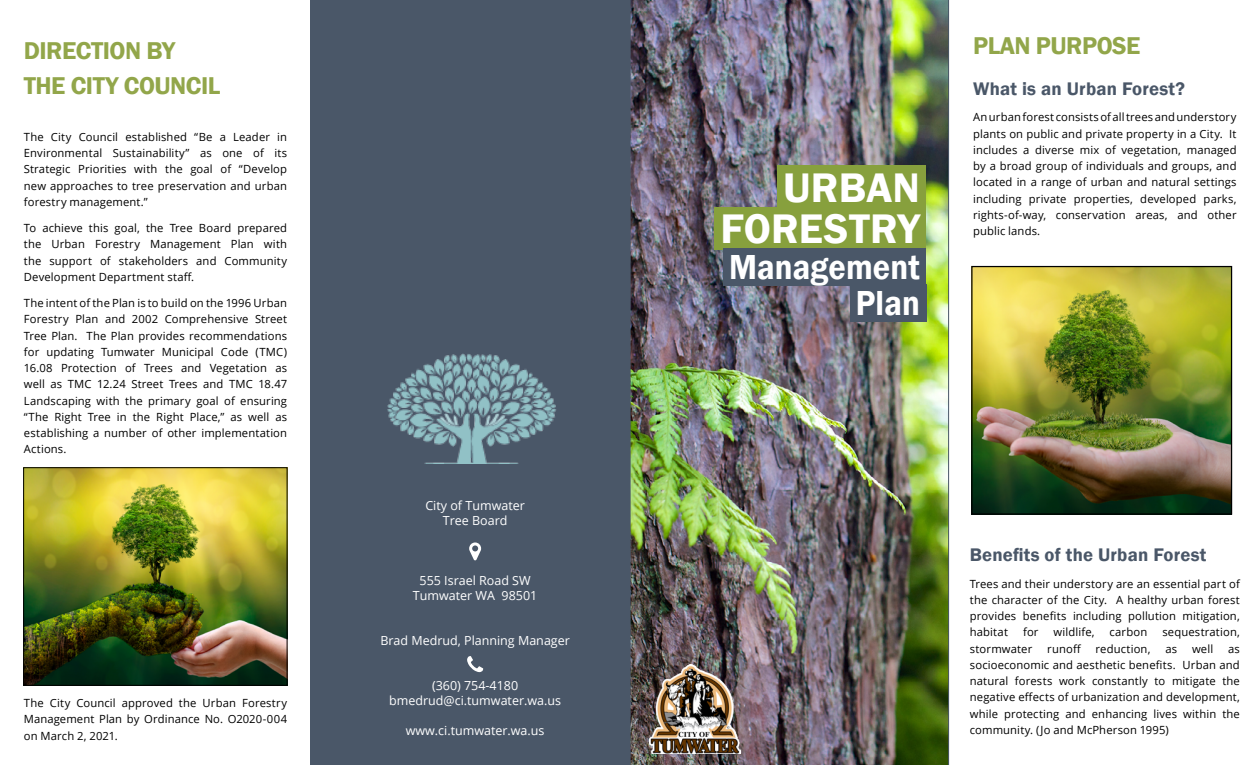
<style>
.page{position:relative;width:1260px;height:765px;background:#fff}
.page>*{position:absolute;margin:0;border:0;box-sizing:border-box;transform-origin:0 0}
.Title_1{font:600 42.5px "Franklin Gothic";letter-spacing:.005em;color:#fff}
.Title_2{font:600 35.75px "Franklin Gothic";letter-spacing:.005em;color:#fff;scale:.91 1}
.Heading{font:600 25px "Franklin Gothic";letter-spacing:-.02em;color:#92a64a}
.Body{font:600 18.75px "Franklin Gothic";letter-spacing:.01em;color:#4a5768}
.Contact{font:12.5px "Open Sans";color:#fff}
.Body-2{font:11.25px/16.2px "Open Sans";letter-spacing:.01em;color:#000;text-align:justify}
</style>
<div class="page">
<img style="left:25px;top:469px;width:260px;height:215px">
<div style="left:23px;top:467px;width:264px;height:219px;border:1px solid #000"></div>
<img style="left:973px;top:268px;width:257px;height:245px">
<div style="left:971px;top:266px;width:261px;height:249px;border:1px solid #000"></div>
<img style="left:631px;top:0;width:318px;height:765px">
<div style="left:310px;top:0;width:321px;height:765px;background:#4a5768"></div>
<img style="left:387px;top:354px;width:169px;height:109px">
<svg style="left:469px;top:542px;width:12px;height:18px"></svg>
<div style="left:777px;top:166px;width:149px;height:42px;background:#87a03d"></div>
<div style="left:715px;top:207px;width:211px;height:42px;background:#87a03d"></div>
<div style="left:723px;top:248px;width:203px;height:37px;background:#4a5768"></div>
<div style="left:850px;top:284px;width:76px;height:38px;background:#4a5768"></div>
<svg style="left:467px;top:656px;width:16px;height:16px"></svg>
<img style="left:650px;top:664px;width:90px;height:89px">
<p class="Heading" style="left:24px;top:36px;width:153px">DIRECTION BY</p>
<p class="Heading" style="left:24px;top:71px;width:198px">THE CITY COUNCIL</p>
<p class="Body-2" style="left:24px;top:128px;width:265px">The City Council established “Be a Leader in Environmental Sustainability” as one of its Strategic Priorities with the goal of “Develop new approaches to tree preservation and urban forestry management.”</p>
<p class="Body-2" style="left:24px;top:220px;width:265px">To achieve this goal, the Tree Board prepared the Urban Forestry Management Plan with the support of stakeholders and Community Development Department staff.</p>
<p class="Body-2" style="left:24px;top:295px;width:265px">The intent of the Plan is to build on the 1996 Urban Forestry Plan and 2002 Comprehensive Street Tree Plan. The Plan provides recommendations for updating Tumwater Municipal Code (TMC)<br>16.08 Protection of Trees and Vegetation as well as TMC 12.24 Street Trees and TMC 18.47<br>Landscaping with the primary goal of ensuring “The Right Tree in the Right Place,” as well as establishing a number of other implementation Actions.</p>
<p class="Body-2" style="left:24px;top:695px;width:265px">The City Council approved the Urban Forestry Management Plan by Ordinance No. O2020-004 on March 2, 2021.</p>
<p class="Contact" style="left:425px;top:497px;width:101px">City of Tumwater</p>
<p class="Contact" style="left:443px;top:512px;width:66px">Tree Board</p>
<p class="Contact" style="left:420px;top:572px;width:113px">555 Israel Road SW</p>
<p class="Contact" style="left:413px;top:587px;width:126px">Tumwater WA 98501</p>
<p class="Contact" style="left:380px;top:632px;width:191px">Brad Medrud, Planning Manager</p>
<p class="Contact" style="left:432px;top:677px;width:88px">(360) 754-4180</p>
<p class="Contact" style="left:389px;top:692px;width:173px">bmedrud@ci.tumwater.wa.us</p>
<p class="Contact" style="left:406px;top:722px;width:140px">www.ci.tumwater.wa.us</p>
<p class="Title_1" style="left:783px;top:161px;width:138px">URBAN</p>
<p class="Title_1" style="left:720px;top:203px;width:201px">FORESTRY</p>
<p class="Title_2" style="left:729px;top:245px;width:211px">Management</p>
<p class="Title_2" style="left:856px;top:281px;width:72px">Plan</p>
<p class="Heading" style="left:973px;top:30px;width:169px">PLAN PURPOSE</p>
<p class="Body" style="left:973px;top:77px;width:213px">What is an Urban Forest?</p>
<p class="Body-2" style="left:973px;top:109px;width:265px">An urban forest consists of all trees and understory plants on public and private property in a City. It includes a diverse mix of vegetation, managed by a broad group of individuals and groups, and located in a range of urban and natural settings including private properties, developed parks, rights-of-way, conservation areas, and other public lands.</p>
<p class="Body" style="left:970px;top:543px;width:238px">Benefits of the Urban Forest</p>
<p class="Body-2" style="left:970px;top:575px;width:272px">Trees and their understory are an essential part of the character of the City. A healthy urban forest provides benefits including pollution mitigation, habitat</p>
<p class="Body-2" style="left:1023px;top:624px;width:17px">for</p>
<p class="Body-2" style="left:1054px;top:624px;width:42px">wildlife,</p>
<p class="Body-2" style="left:1110px;top:624px;width:39px">carbon</p>
<p class="Body-2" style="left:1162px;top:624px;width:79px">sequestration,</p>
<p class="Body-2" style="left:970px;top:640px;width:64px">stormwater</p>
<p class="Body-2" style="left:1047px;top:640px;width:35px">runoff</p>
<p class="Body-2" style="left:1096px;top:640px;width:56px">reduction,</p>
<p class="Body-2" style="left:1165px;top:640px;width:13px">as</p>
<p class="Body-2" style="left:1192px;top:640px;width:23px">well</p>
<p class="Body-2" style="left:970px;top:640px;width:272px;text-indent:258px">as socioeconomic and aesthetic benefits. Urban and natural forests work constantly to mitigate the negative effects of urbanization and development, while protecting and enhancing lives within the community. (Jo and McPherson 1995)</p>
</div>
